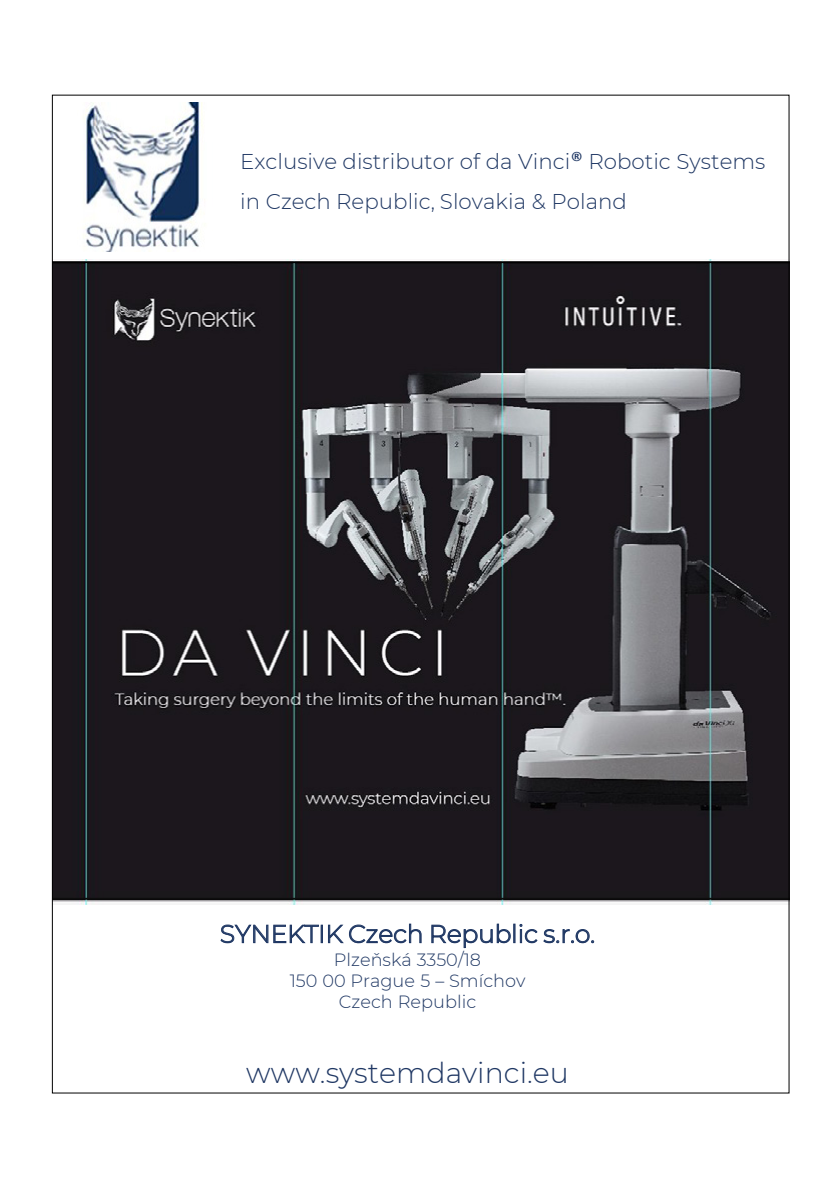
<style>
.page{position:relative;width:840px;height:1191px;background:#fff}
.page>*{position:absolute;margin:0;border:0;box-sizing:border-box;transform-origin:0 0}
.t1{font:300 28.4px "Montserrat";color:#203864}
.t2{font:300 25px "Montserrat";letter-spacing:-.005em;color:#203864}
.t3{font:300 21.4px/40px "Montserrat";color:#203864}
.t4{font:300 17.8px/21.4px "Montserrat";color:#203864;text-align:center}
.s1{font-family:"Calibri";font-weight:400;font-size:25px}
</style>
<div class="page">
<img style="left:54px;top:263px;width:732px;height:634px">
<svg style="left:54px;top:102px;width:732px;height:161px"></svg>
<svg style="left:54px;top:897px;width:732px;height:8px"></svg>
<img style="left:69px;top:103px;width:149px;height:148px">
<p class="t3" style="left:240px;top:141px;width:526px">Exclusive distributor of da Vinci<span class="s1">®</span> Robotic Systems in Czech Republic, Slovakia &amp; Poland</p>
<p class="t2" style="left:220px;top:916px;width:376px">SYNEKTIK Czech Republic s.r.o.</p>
<p class="t4" style="left:289px;top:948px;width:237px">Plzeňská 3350/18<br>150 00 Prague 5 – Smíchov<br>Czech Republic</p>
<h1 class="t1" style="left:246px;top:1053px;width:324px">www.systemdavinci.eu</h1>
</div>
